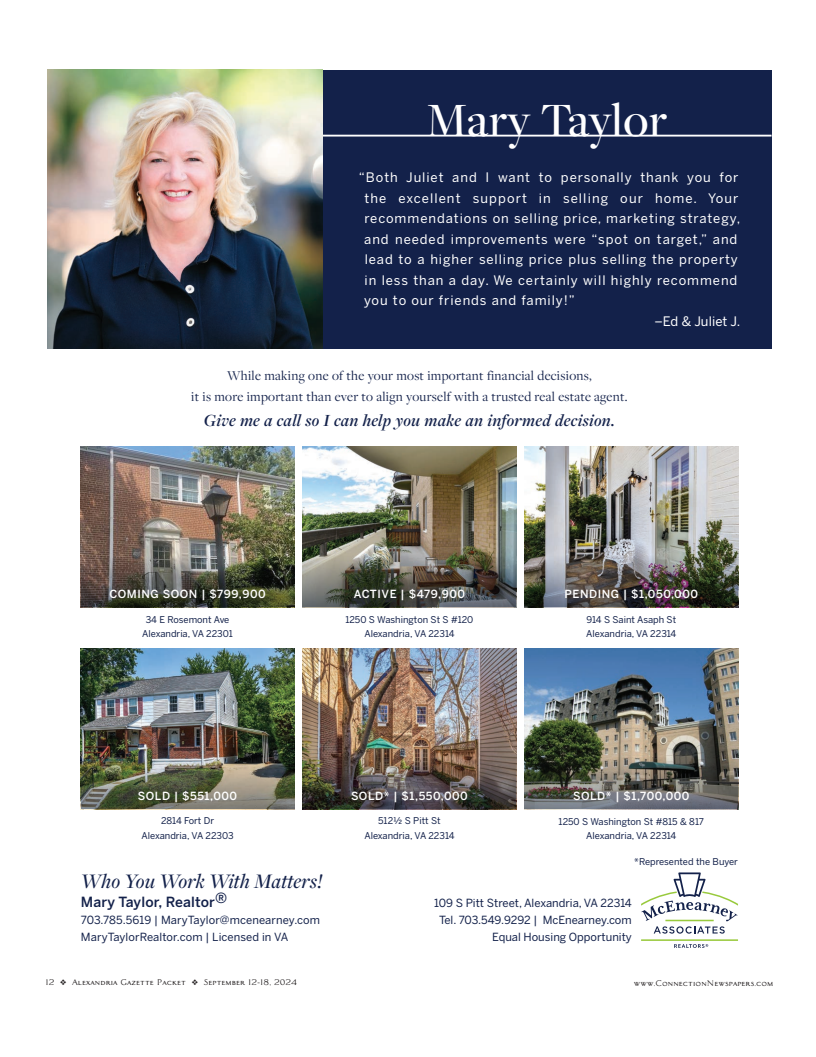
<style>
.page{position:relative;width:816px;height:1057px;background:#fff}
.page>*{position:absolute;margin:0;border:0;box-sizing:border-box;transform-origin:0 0}
.t1{font:500 49.6px "Freight Disp Pro";letter-spacing:.005em;color:#fff}
.t2{font:italic 500 21.4px "Freight Disp Pro";letter-spacing:.01em;color:#13214a}
.t3{font:italic 600 17.7px "Freight Disp Pro";letter-spacing:.02em;color:#13214a}
.t4{font:13.9px/21.2px "Freight Disp Pro";letter-spacing:.02em;color:#13214a;text-align:center}
.t5{font:500 13.9px "Benton Sans";letter-spacing:.01em;color:#13214a}
.t6{font:13px "Benton Sans";letter-spacing:.07em;color:#fff}
.t7{font:13px "Benton Sans";letter-spacing:.005em;color:#fff}
.t8{font:11.2px/16.7px "Benton Sans";color:#13214a;text-align:right}
.t9{font:500 11.2px "Benton Sans";letter-spacing:.05em;color:#fff}
.t10{font:9.3px/14.9px "Benton Sans";color:#13214a;text-align:center}
.t11{font:8px "Architect Bold V";color:#231f20}
</style>
<div class="page">
<svg style="left:674px;top:944px;width:34px;height:3px"></svg>
<hr style="left:641px;top:939px;width:97px;height:1px;background:#99ca3d">
<svg style="left:641px;top:872px;width:97px;height:61px"></svg>
<img style="left:81px;top:446px;width:213px;height:108px">
<img style="left:81px;top:554px;width:213px;height:53px">
<img style="left:81px;top:648px;width:213px;height:108px">
<img style="left:81px;top:756px;width:213px;height:53px">
<div style="left:47px;top:70px;width:724px;height:279px;background:#13214a"></div>
<hr style="left:304px;top:135px;width:467px;height:1px;background:#fff">
<img style="left:47px;top:70px;width:275px;height:279px">
<img style="left:303px;top:446px;width:213px;height:108px">
<img style="left:303px;top:554px;width:213px;height:53px">
<img style="left:303px;top:648px;width:213px;height:108px">
<img style="left:303px;top:756px;width:213px;height:53px">
<img style="left:524px;top:446px;width:214px;height:108px">
<img style="left:524px;top:554px;width:214px;height:53px">
<img style="left:524px;top:648px;width:214px;height:108px">
<img style="left:524px;top:756px;width:214px;height:53px">
<p class="t1" style="left:426px;top:87px;width:243px">Mary Taylor</p>
<p class="t6" style="left:359px;top:170px;width:381px">“Both Juliet and I want to personally thank you for</p>
<p class="t6" style="left:364px;top:190px;width:375px">the excellent support in selling our home. Your</p>
<p class="t6" style="left:364px;top:211px;width:377px">recommendations on selling price, marketing strategy,</p>
<p class="t6" style="left:364px;top:231px;width:374px">and needed improvements were “spot on target,” and</p>
<p class="t6" style="left:365px;top:252px;width:374px">lead to a higher selling price plus selling the property</p>
<p class="t6" style="left:365px;top:272px;width:374px">in less than a day. We certainly will highly recommend</p>
<p class="t6" style="left:364px;top:293px;width:212px">you to our friends and family!”</p>
<p class="t7" style="left:654px;top:313px;width:88px">–Ed &amp; Juliet J.</p>
<p class="t4" style="left:191px;top:364px;width:438px">While making one of the your most important financial decisions,<br>it is more important than ever to align yourself with a trusted real estate agent.</p>
<p class="t3" style="left:204px;top:408px;width:413px">Give me a call so I can help you make an informed decision.</p>
<p class="t9" style="left:109px;top:587px;width:158px">COMING SOON | $799,900</p>
<p class="t10" style="left:142px;top:611px;width:92px">34 E Rosemont Ave<br>Alexandria, VA 22301</p>
<p class="t9" style="left:354px;top:587px;width:113px">ACTIVE | $479,900</p>
<p class="t10" style="left:345px;top:611px;width:130px">1250 S Washington St S #120<br>Alexandria, VA 22314</p>
<p class="t9" style="left:564px;top:587px;width:135px">PENDING | $1,050,000</p>
<p class="t10" style="left:586px;top:611px;width:92px;text-align:left">914 S Saint Asaph St<br>Alexandria, VA 22314</p>
<p class="t9" style="left:138px;top:789px;width:101px">SOLD | $551,000</p>
<p class="t10" style="left:141px;top:813px;width:94px">2814 Fort Dr<br>Alexandria, VA 22303</p>
<p class="t2" style="left:81px;top:866px;width:243px">Who You Work With Matters!</p>
<p class="t5" style="left:81px;top:894px;width:148px">Mary Taylor, Realtor®</p>
<p class="t8" style="left:81px;top:911px;width:241px;text-align:left">703.785.5619 | MaryTaylor@mcenearney.com<br>MaryTaylorRealtor.com | Licensed in VA</p>
<p class="t9" style="left:351px;top:789px;width:118px">SOLD* | $1,550,000</p>
<p class="t10" style="left:364px;top:813px;width:92px">5121/2 S Pitt St<br>Alexandria, VA 22314</p>
<p class="t9" style="left:573px;top:789px;width:118px">SOLD* | $1,700,000</p>
<p class="t10" style="left:558px;top:813px;width:147px">1250 S Washington St #815 &amp; 817<br>Alexandria, VA 22314</p>
<p class="t10" style="left:634px;top:853px;width:105px">*Represented the Buyer</p>
<p class="t8" style="left:434px;top:894px;width:199px">109 S Pitt Street, Alexandria, VA 22314<br>Tel. 703.549.9292 | McEnearney.com<br>Equal Housing Opportunity</p>
<p class="t11" style="left:45px;top:977px;width:253px">12 ❖ Alexandria Gazette Packet ❖ September 12-18, 2024</p>
<p class="t11" style="left:634px;top:978px;width:141px">www.ConnectionNewspapers.com</p>
</div>
